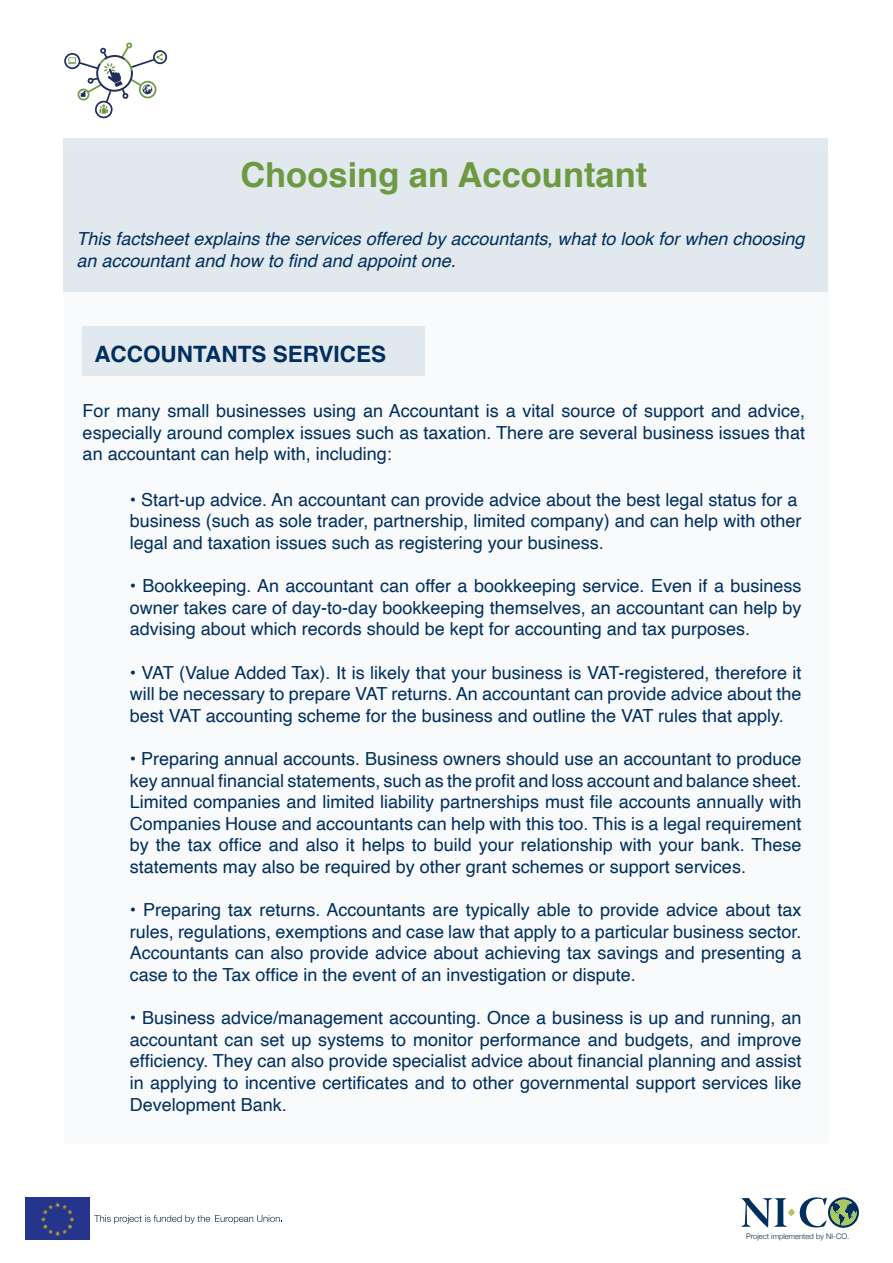
<style>
.page{position:relative;width:893px;height:1263px;background:#fff}
.page>*{position:absolute;margin:0;border:0;box-sizing:border-box;transform-origin:0 0}
.t1{font:700 34.5px "Helvetica";color:#6d9941}
.t2{font:700 22.5px "Helvetica";color:#002e5e}
.t3{font:18px/21.6px "Helvetica";color:#002e5e;text-align:justify}
.t4{font:italic 18px/21.6px "Helvetica";color:#002e5e}
.t5{font:300 7.65px "Helvetica Neue";color:#082445}
</style>
<div class="page">
<img style="left:26px;top:1197px;width:64px;height:42px">
<svg style="left:94px;top:1215px;width:188px;height:9px"></svg>
<svg style="left:741px;top:1197px;width:118px;height:31px"></svg>
<div style="left:64px;top:149px;width:765px;height:995px;background:#f8fafb"></div>
<svg style="left:64px;top:42px;width:103px;height:77px"></svg>
<div style="left:63px;top:138px;width:764px;height:153px;background:#e1e9ef"></div>
<div style="left:83px;top:326px;width:342px;height:50px;background:#e1e9ef"></div>
<h1 class="t1" style="left:240px;top:147px;width:408px">Choosing an Accountant</h1>
<p class="t4" style="left:77px;top:228px;width:730px">This factsheet explains the services offered by accountants, what to look for when choosing an accountant and how to find and appoint one.</p>
<p class="t2" style="left:94px;top:336px;width:293px">ACCOUNTANTS SERVICES</p>
<p class="t3" style="left:83px;top:400px;width:724px">For many small businesses using an Accountant is a vital source of support and advice, especially around complex issues such as taxation. There are several business issues that an accountant can help with, including:</p>
<p class="t3" style="left:130px;top:489px;width:673px;text-align:left">• Start-up advice. An accountant can provide advice about the best legal status for a business (such as sole trader, partnership, limited company) and can help with other legal and taxation issues such as registering your business.</p>
<p class="t3" style="left:130px;top:576px;width:673px">• Bookkeeping. An accountant can offer a bookkeeping service. Even if a business owner takes care of day-to-day bookkeeping themselves, an accountant can help by advising about which records should be kept for accounting and tax purposes.</p>
<p class="t3" style="left:130px;top:662px;width:673px">• VAT (Value Added Tax). It is likely that your business is VAT-registered, therefore it will be necessary to prepare VAT returns. An accountant can provide advice about the best VAT accounting scheme for the business and outline the VAT rules that apply.</p>
<p class="t3" style="left:130px;top:748px;width:673px">• Preparing annual accounts. Business owners should use an accountant to produce key annual financial statements, such as the profit and loss account and balance sheet.<br>Limited companies and limited liability partnerships must file accounts annually with Companies House and accountants can help with this too. This is a legal requirement by the tax office and also it helps to build your relationship with your bank. These statements may also be required by other grant schemes or support services.</p>
<p class="t3" style="left:130px;top:900px;width:673px">• Preparing tax returns. Accountants are typically able to provide advice about tax rules, regulations, exemptions and case law that apply to a particular business sector.<br>Accountants can also provide advice about achieving tax savings and presenting a case to the Tax office in the event of an investigation or dispute.</p>
<p class="t3" style="left:130px;top:1008px;width:673px">• Business advice/management accounting. Once a business is up and running, an accountant can set up systems to monitor performance and budgets, and improve efficiency. They can also provide specialist advice about financial planning and assist in applying to incentive certificates and to other governmental support services like Development Bank.</p>
<p class="t5" style="left:746px;top:1230px;width:105px">Project implemented by NI-CO.</p>
</div>
